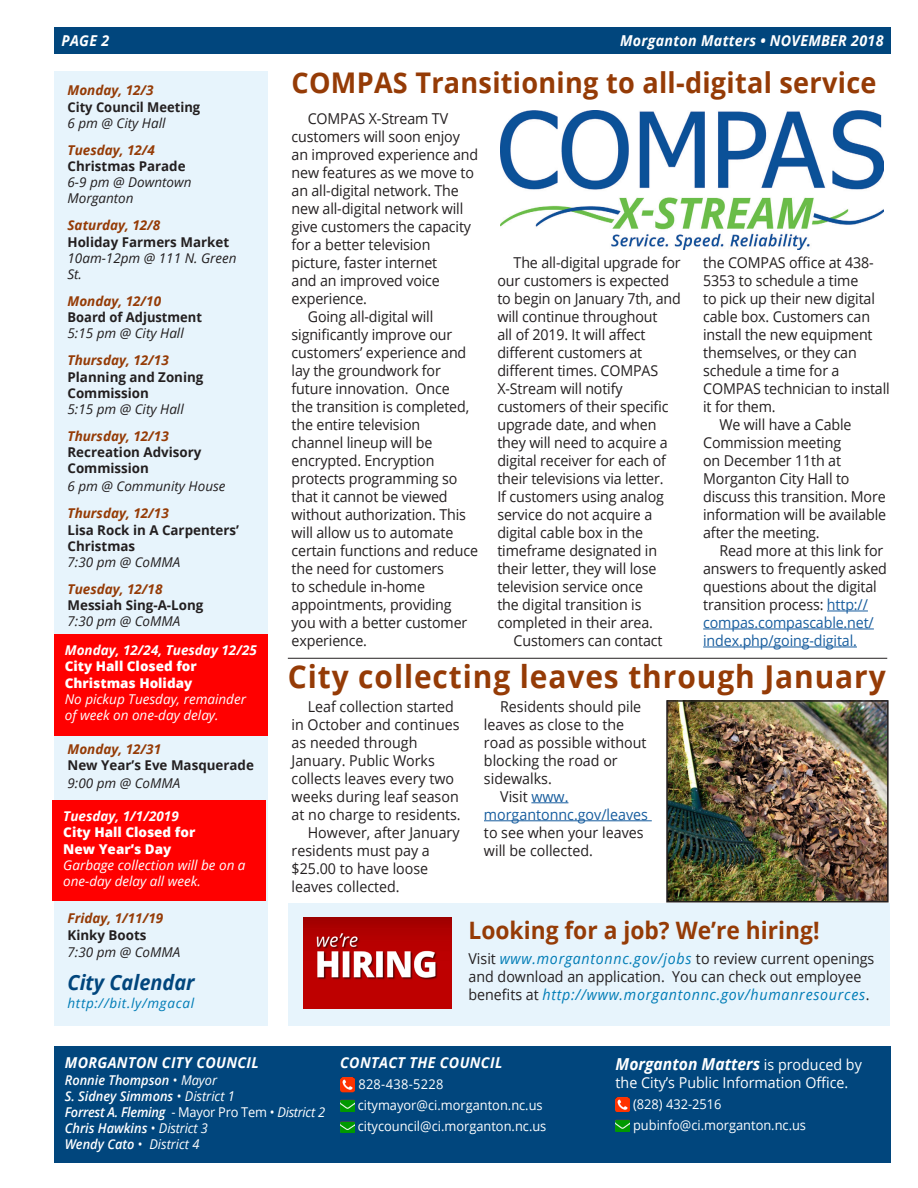
<style>
.page{position:relative;width:918px;height:1188px;background:#fff}
.page>*{position:absolute;margin:0;border:0;box-sizing:border-box;transform-origin:0 0}
.headline{font:700 31.5px "Open Sans";letter-spacing:.03em;color:#953b06;scale:.95 1}
.headline-2{font:700 28.5px "Open Sans";letter-spacing:.01em;color:#953b06;scale:.95 1}
.headline-3{font:700 24px "Open Sans";color:#953b06;scale:.95 1}
.t1{font:italic 700 21px "Open Sans";color:#01467d;scale:.95 1}
.t2{font:italic 700 16.5px "Open Sans";color:#fff;scale:.95 1}
.body_copy{font:15px/18px "Open Sans";letter-spacing:-.01em;color:#231f20;scale:.95 1}
.headline-4{font:15px/18px "Open Sans";color:#231f20;scale:.95 1}
.t3{font:italic 700 15px "Open Sans";letter-spacing:.025em;color:#fff;scale:.95 1}
.t4{font:15px "Open Sans";color:#fff;scale:.95 1}
.calendar{font:700 13.5px/16.2px "Open Sans";color:#231f20}
.calendar-2{font:italic 13.5px/16.2px "Open Sans";color:#fff}
.calendar-3{font:italic 13.5px/16.2px "Open Sans";color:#231f20}
.t5{font:italic 600 13.5px/16.2px "Open Sans";color:#fff;scale:.95 1}
.t6{font:13.5px/21px "Open Sans";color:#fff;scale:.95 1}
.calendar-4{font:700 13.5px/16.2px "Open Sans";color:#231f20;scale:.96 1}
.calendar-5{font:italic 700 13.5px/16.2px "Open Sans";color:#953b06}
.t7{font:italic 13.5px "Open Sans";letter-spacing:.05em;color:#007cb6}
.s1{font-style:italic;color:#953b06}
.s2{font-weight:400;font-style:italic}
.s3{font-weight:700;color:#953b06}
.s4{font-weight:700;font-style:normal}
.s5{font-weight:700}
.s6{font-weight:800;font-style:normal}
.s7{font-style:normal;color:#231f20}
.s8{color:#175d9e}
.s9{font-style:italic;color:#007cb6}
.s10{font-weight:400;font-style:normal}
.s11{font-weight:400}
.s12{font-weight:400;font-style:normal;font-size:15px}
</style>
<div class="page">
<div style="left:54px;top:27px;width:837px;height:27px;background:#01467d"></div>
<div style="left:288px;top:903px;width:601px;height:123px;background:#e7f4fc"></div>
<img style="left:304px;top:918px;width:148px;height:91px">
<div style="left:314px;top:981px;width:125px;height:16px;background:#be0000"></div>
<div style="left:54px;top:72px;width:214px;height:954px;background:#e7f4fc"></div>
<div style="left:54px;top:634px;width:214px;height:102px;background:#f00"></div>
<div style="left:52px;top:800px;width:214px;height:100px;background:#f00"></div>
<hr style="left:288px;top:658px;width:599px;height:1px;background:#231f20">
<div style="left:54px;top:1046px;width:837px;height:116px;background:#01467d"></div>
<img style="left:340px;top:1078px;width:14px;height:14px">
<img style="left:340px;top:1099px;width:14px;height:13px">
<img style="left:340px;top:1121px;width:14px;height:12px">
<img style="left:616px;top:1097px;width:14px;height:15px">
<img style="left:616px;top:1119px;width:14px;height:12px">
<hr style="left:827px;top:611px;width:41px;height:1px;background:#175d9e">
<hr style="left:703px;top:629px;width:171px;height:1px;background:#175d9e">
<hr style="left:703px;top:647px;width:154px;height:1px;background:#175d9e">
<img style="left:501px;top:111px;width:382px;height:139px">
<hr style="left:531px;top:802px;width:37px;height:1px;background:#175d9e">
<hr style="left:484px;top:820px;width:168px;height:1px;background:#175d9e">
<img style="left:669px;top:703px;width:217px;height:196px">
<div style="left:666px;top:700px;width:223px;height:202px;border:2px solid #231f20"></div>
<p class="t3" style="left:62px;top:30px;width:52px">PAGE 2</p>
<p class="t3" style="left:620px;top:30px;width:279px">Morganton Matters • NOVEMBER 2018</p>
<p class="calendar-4" style="left:68px;top:82px;width:140px"><span class="s1">Monday, 12/3<br></span>City Council Meeting<br><span class="s2">6 pm @ City Hall</span></p>
<p class="calendar-3" style="left:68px;top:141px;width:126px"><span class="s3">Tuesday, 12/4<br></span><span class="s4">Christmas Parade<br></span>6-9 pm @ Downtown<br>Morganton</p>
<p class="calendar-3" style="left:68px;top:217px;width:171px"><span class="s3">Saturday, 12/8<br></span><span class="s4">Holiday Farmers Market<br></span>10am-12pm @ 111 N. Green<br>St.</p>
<p class="calendar-4" style="left:68px;top:293px;width:142px"><span class="s1">Monday, 12/10<br></span>Board of Adjustment<br><span class="s2">5:15 pm @ City Hall</span></p>
<p class="calendar" style="left:68px;top:352px;width:137px"><span class="s1">Thursday, 12/13<br></span>Planning and Zoning<br>Commission<br><span class="s2">5:15 pm @ City Hall</span></p>
<p class="calendar" style="left:68px;top:428px;width:135px"><span class="s1">Thursday, 12/13<br></span>Recreation Advisory<br>Commission</p>
<p class="calendar-3" style="left:68px;top:478px;width:160px">6 pm @ Community House</p>
<p class="calendar" style="left:68px;top:505px;width:173px"><span class="s1">Thursday, 12/13<br></span>Lisa Rock in A Carpenters’<br>Christmas<br><span class="s2">7:30 pm @ CoMMA</span></p>
<p class="calendar" style="left:68px;top:581px;width:137px"><span class="s1">Tuesday, 12/18<br></span>Messiah Sing-A-Long<br><span class="s2">7:30 pm @ CoMMA</span></p>
<p class="calendar-2" style="left:65px;top:642px;width:194px"><span class="s5">Monday, 12/24, Tuesday 12/25<br></span><span class="s6">City Hall Closed for<br>Christmas Holiday<br></span>No pickup Tuesday, remainder of week on one-day delay.</p>
<p class="calendar" style="left:68px;top:741px;width:188px"><span class="s1">Monday, 12/31<br></span>New Year’s Eve Masquerade</p>
<p class="calendar-3" style="left:68px;top:775px;width:114px">9:00 pm @ CoMMA</p>
<p class="calendar-2" style="left:63px;top:808px;width:184px"><span class="s5">Tuesday, 1/1/2019<br></span><span class="s6">City Hall Closed for<br>New Year’s Day<br></span>Garbage collection will be on a one-day delay all week.</p>
<p class="calendar-5" style="left:68px;top:910px;width:97px">Friday, 1/11/19<br><span class="s7">Kinky Boots</span></p>
<p class="calendar-3" style="left:68px;top:944px;width:114px">7:30 pm @ CoMMA</p>
<p class="t1" style="left:68px;top:968px;width:135px">City Calendar</p>
<p class="t7" style="left:68px;top:994px;width:128px">http://bit.ly/mgacal</p>
<p class="headline-2" style="left:292px;top:63px;width:617px">COMPAS Transitioning to all-digital service</p>
<p class="body_copy" style="left:292px;top:109px;width:198px;text-indent:16px">COMPAS X-Stream TV customers will soon enjoy an improved experience and new features as we move to an all-digital network. The new all-digital network will give customers the capacity for a better television picture, faster internet<br>and an improved voice experience.</p>
<p class="body_copy" style="left:292px;top:307px;width:198px;text-indent:16px">Going all-digital will significantly improve our customers’ experience and lay the groundwork for future innovation. Once<br>the transition is completed, the entire television<br>channel lineup will be encrypted. Encryption protects programming so that it cannot be viewed without authorization. This will allow us to automate certain functions and reduce the need for customers<br>to schedule in-home appointments, providing you with a better customer experience.</p>
<p class="body_copy" style="left:497px;top:253px;width:195px;text-indent:16px">The all-digital upgrade for our customers is expected to begin on January 7th, and will continue throughout<br>all of 2019. It will affect different customers at different times. COMPAS<br>X-Stream will notify customers of their specific upgrade date, and when they will need to acquire a digital receiver for each of their televisions via letter.<br>If customers using analog service do not acquire a digital cable box in the timeframe designated in their letter, they will lose television service once<br>the digital transition is completed in their area.</p>
<p class="body_copy" style="left:514px;top:631px;width:158px">Customers can contact</p>
<p class="body_copy" style="left:703px;top:253px;width:198px">the COMPAS office at 438-<br>5353 to schedule a time<br>to pick up their new digital cable box. Customers can install the new equipment themselves, or they can schedule a time for a<br>COMPAS technician to install it for them.</p>
<p class="body_copy" style="left:703px;top:415px;width:194px;text-indent:16px">We will have a Cable<br>Commission meeting<br>on December 11th at<br>Morganton City Hall to discuss this transition. More information will be available after the meeting.</p>
<p class="body_copy" style="left:703px;top:541px;width:195px;text-indent:16px">Read more at this link for answers to frequently asked questions about the digital transition process: <span class="s8">http:// compas.compascable.net/ index.php/going-digital.</span></p>
<p class="headline" style="left:288px;top:654px;width:631px">City collecting leaves through January</p>
<p class="body_copy" style="left:292px;top:697px;width:180px;text-indent:16px">Leaf collection started in October and continues as needed through<br>January. Public Works collects leaves every two weeks during leaf season at no charge to residents.</p>
<p class="body_copy" style="left:292px;top:823px;width:178px;text-indent:16px">However, after January residents must pay a $25.00 to have loose leaves collected.</p>
<p class="body_copy" style="left:484px;top:697px;width:173px;text-indent:16px">Residents should pile leaves as close to the road as possible without blocking the road or sidewalks.</p>
<p class="body_copy" style="left:484px;top:787px;width:174px;text-indent:16px">Visit <span class="s8">www. morgantonnc.gov/leaves </span>to see when your leaves will be collected.</p>
<p class="headline-3" style="left:469px;top:914px;width:371px">Looking for a job? We’re hiring!</p>
<p class="headline-4" style="left:469px;top:949px;width:429px">Visit <span class="s9">www.morgantonnc.gov/jobs</span> to review current openings and download an application. You can check out employee benefits at <span class="s9">http://www.morgantonnc.gov/humanresources</span>.</p>
<p class="t3" style="left:65px;top:1052px;width:206px">MORGANTON CITY COUNCIL</p>
<p class="t5" style="left:65px;top:1071px;width:276px">Ronnie Thompson <span class="s10">•</span> <span class="s11">Mayor<br></span>S. Sidney Simmons <span class="s10">•</span> <span class="s11">District 1<br></span>Forrest A. Fleming <span class="s10">- Mayor Pro Tem •</span> <span class="s11">District 2<br></span>Chris Hawkins <span class="s10">•</span> <span class="s11">District 3</span></p>
<p class="t5" style="left:65px;top:1136px;width:143px">Wendy Cato <span class="s10">•</span> <span class="s11">District 4</span></p>
<p class="t3" style="left:340px;top:1052px;width:172px">CONTACT THE COUNCIL</p>
<p class="t6" style="left:358px;top:1074px;width:200px">828-438-5228 citymayor@ci.morganton.nc.us citycouncil@ci.morganton.nc.us</p>
<p class="t2" style="left:616px;top:1052px;width:261px">Morganton Matters <span class="s12">is produced by</span></p>
<p class="t4" style="left:616px;top:1072px;width:247px">the City’s Public Information Office.</p>
<p class="t6" style="left:633px;top:1093px;width:184px">(828) 432-2516 pubinfo@ci.morganton.nc.us</p>
</div>
